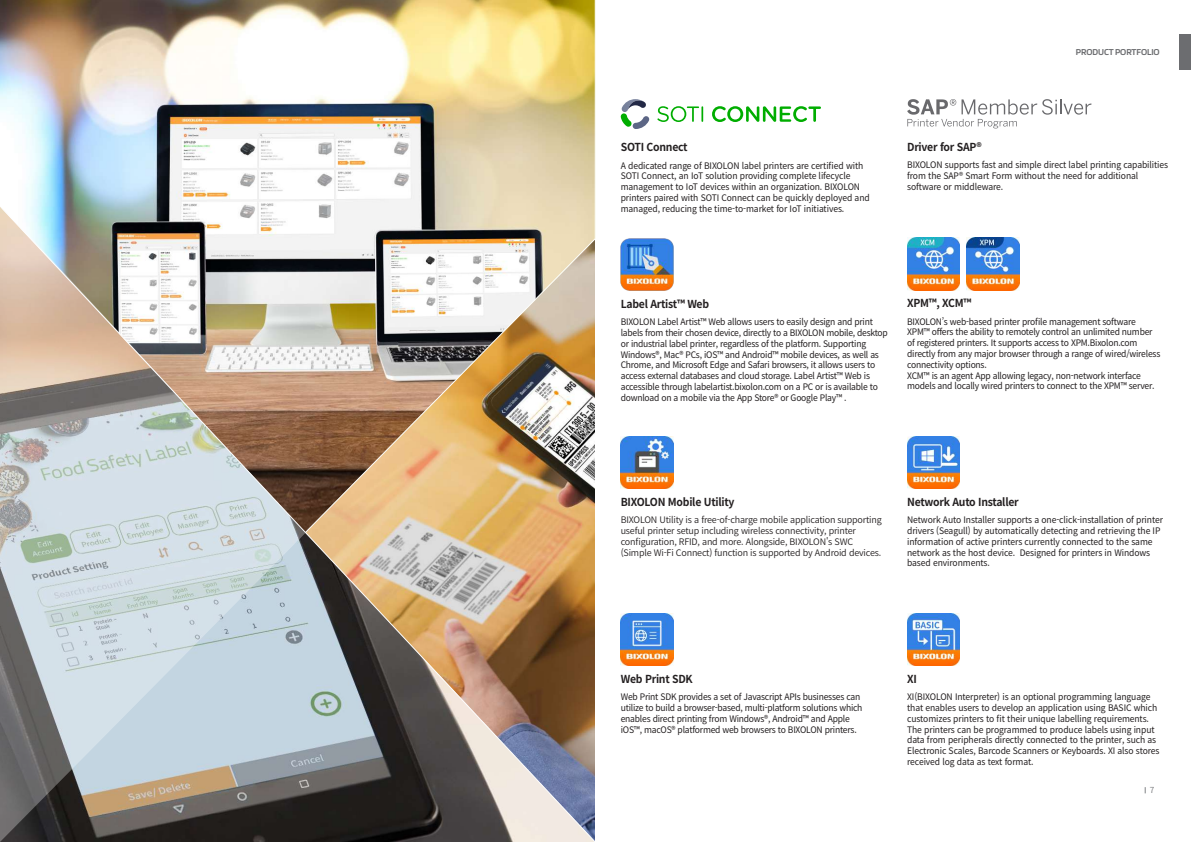
<style>
.page{position:relative;width:1191px;height:842px;background:#fff}
.page>*{position:absolute;margin:0;border:0;box-sizing:border-box;transform-origin:0 0}
.t1{font:700 11px "Noto Sans CJ Kkr";letter-spacing:-.025em;color:#231f20;scale:.95 1}
.t2{font:600 9.5px "Blinker";letter-spacing:-.01em;color:#6c6d70}
.t3{font:9px/10.8px "Noto Sans CJ Kkr";letter-spacing:-.025em;color:#231f20;scale:.95 1}
.t4{font:600 9px/10.8px "Noto Sans CJ Kkr";letter-spacing:-.02em;color:#231f20}
.t5{font:8.3px "Noto Sans CJ Kkr";color:#808285}
</style>
<div class="page">
<img style="left:0;top:0;width:596px;height:196px">
<img style="left:621px;top:238px;width:52px;height:53px">
<img style="left:621px;top:613px;width:52px;height:53px">
<img style="left:907px;top:436px;width:52px;height:53px">
<img style="left:907px;top:613px;width:52px;height:53px">
<img style="left:907px;top:238px;width:52px;height:52px">
<img style="left:966px;top:238px;width:53px;height:52px">
<div style="left:1179px;top:34px;width:12px;height:35px;background:#6c6d70"></div>
<svg style="left:907px;top:99px;width:184px;height:29px"></svg>
<svg style="left:657px;top:106px;width:46px;height:16px"></svg>
<svg style="left:712px;top:106px;width:109px;height:16px"></svg>
<svg style="left:620px;top:99px;width:29px;height:30px"></svg>
<img style="left:621px;top:436px;width:52px;height:53px">
<img style="left:26px;top:196px;width:570px;height:646px">
<img style="left:0;top:207px;width:305px;height:635px">
<p class="t2" style="left:1076px;top:47px;width:85px">PRODUCT PORTFOLIO</p>
<p class="t1" style="left:621px;top:141px;width:72px">SOTI Connect</p>
<p class="t3" style="left:621px;top:160px;width:264px">A dedicated range of BIXOLON label printers are certified with SOTI Connect, an IoT solution providing complete lifecycle management to IoT devices within an organization. BIXOLON printers paired with SOTI Connect can be quickly deployed and managed, reducing the time-to-market for IoT initiatives.</p>
<p class="t1" style="left:907px;top:141px;width:80px">Driver for SAP®</p>
<p class="t3" style="left:907px;top:160px;width:276px">BIXOLON supports fast and simple direct label printing capabilities from the SAP® Smart Form without the need for additional software or middleware.</p>
<p class="t1" style="left:621px;top:298px;width:95px">Label Artist™ Web</p>
<p class="t3" style="left:621px;top:317px;width:283px">BIXOLON Label Artist™ Web allows users to easily design and print labels from their chosen device, directly to a BIXOLON mobile, desktop or industrial label printer, regardless of the platform. Supporting Windows®, Mac® PCs, iOS™ and Android™ mobile devices, as well as Chrome, and Microsoft Edge and Safari browsers, it allows users to access external databases and cloud storage. Label Artist™ Web is accessible through labelartist.bixolon.com on a PC or is available to download on a mobile via the App Store® or Google Play™ .</p>
<p class="t1" style="left:907px;top:297px;width:69px">XPM™, XCM™</p>
<p class="t3" style="left:907px;top:316px;width:268px">BIXOLON’s web-based printer profile management software XPM™ offers the ability to remotely control an unlimited number of registered printers. It supports access to XPM.Bixolon.com directly from any major browser through a range of wired/wireless connectivity options.<br>XCM™ is an agent App allowing legacy, non-network interface models and locally wired printers to connect to the XPM™ server.</p>
<p class="t1" style="left:621px;top:496px;width:121px">BIXOLON Mobile Utility</p>
<p class="t4" style="left:621px;top:515px;width:262px">BIXOLON Utility is a free-of-charge mobile application supporting useful printer setup including wireless connectivity, printer configuration, RFID, and more. Alongside, BIXOLON's SWC (Simple Wi-Fi Connect) function is supported by Android devices.</p>
<p class="t1" style="left:907px;top:496px;width:119px">Network Auto Installer</p>
<p class="t3" style="left:907px;top:515px;width:271px">Network Auto Installer supports a one-click-installation of printer drivers (Seagull) by automatically detecting and retrieving the IP information of active printers currently connected to the same network as the host device. Designed for printers in Windows based environments.</p>
<p class="t1" style="left:621px;top:673px;width:77px">Web Print SDK</p>
<p class="t3" style="left:621px;top:692px;width:256px">Web Print SDK provides a set of Javascript APIs businesses can utilize to build a browser-based, multi-platform solutions which enables direct printing from Windows®, Android™ and Apple iOS™, macOS® platformed web browsers to BIXOLON printers.</p>
<p class="t1" style="left:907px;top:673px;width:12px">XI</p>
<p class="t3" style="left:907px;top:692px;width:267px">XI(BIXOLON Interpreter) is an optional programming language that enables users to develop an application using BASIC which customizes printers to fit their unique labelling requirements.<br>The printers can be programmed to produce labels using input data from peripherals directly connected to the printer, such as Electronic Scales, Barcode Scanners or Keyboards. XI also stores received log data as text format.</p>
<p class="t5" style="left:1149px;top:786px;width:6px">7</p>
</div>
